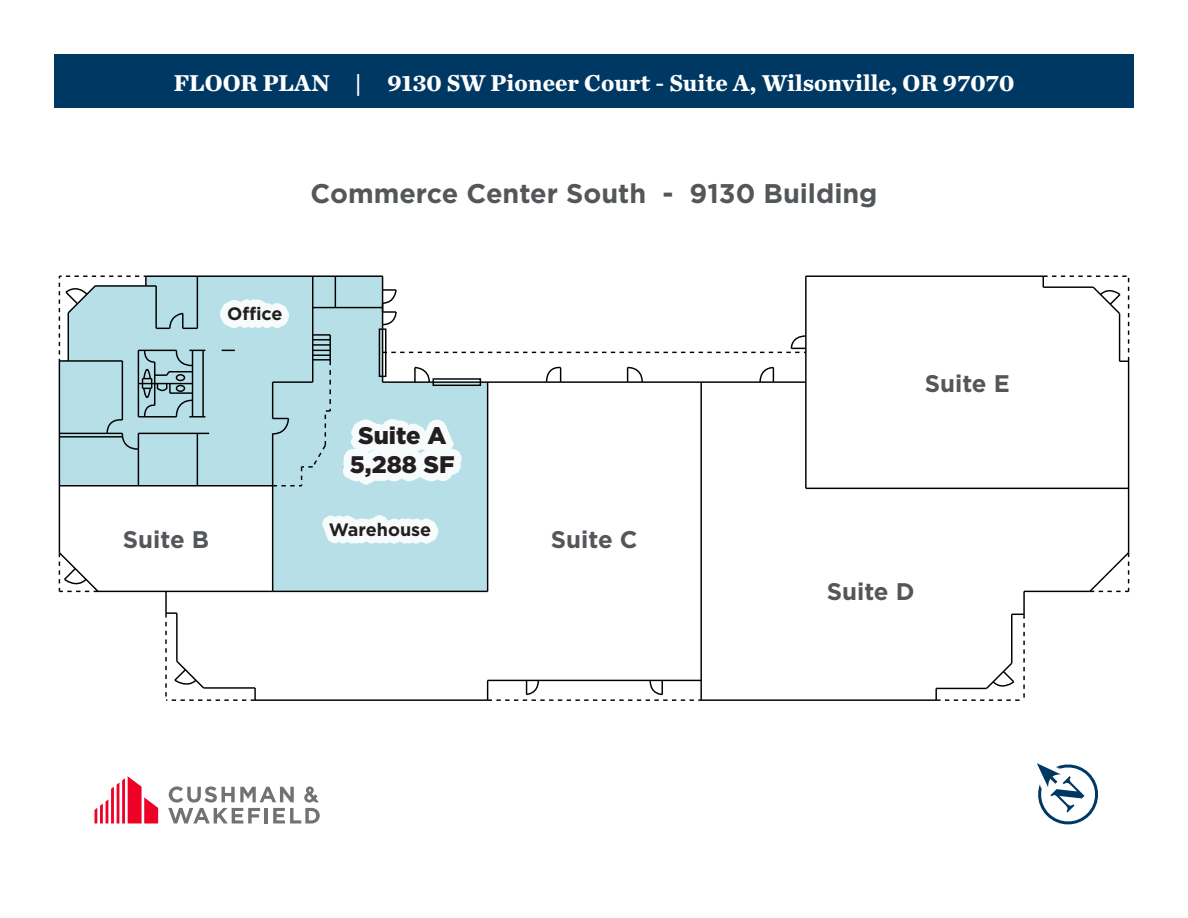
<style>
.page{position:relative;width:1188px;height:918px;background:#fff}
.page>*{position:absolute;margin:0;border:0;box-sizing:border-box;transform-origin:0 0}
.t1{font:700 27px "Gotham";color:#54575a}
.t2{font:700 24px "Chronicle Text G2";color:#fff}
.t3{font:700 24px "Gotham";color:#54575a}
.t4{font:900 24px "Gotham";color:#231f20}
.t5{font:700 18px "Gotham";color:#231f20}
</style>
<div class="page">
<svg style="left:60px;top:277px;width:427px;height:314px;fill:#b7dfe7"></svg>
<hr style="left:146px;top:275px;width:237px;height:2px;background:#000">
<hr style="left:138px;top:433px;width:71px;height:1px;background:#000">
<hr style="left:138px;top:433px;width:1px;height:53px;background:#000">
<svg style="left:222px;top:350px;width:13px;height:1px"></svg>
<hr style="left:312px;top:276px;width:1px;height:106px;background:#000">
<hr style="left:197px;top:433px;width:1px;height:53px;background:#000">
<hr style="left:59px;top:361px;width:1px;height:125px;background:#000">
<hr style="left:59px;top:486px;width:1px;height:67px;background:#000">
<hr style="left:272px;top:486px;width:1px;height:105px;background:#000">
<hr style="left:98px;top:591px;width:175px;height:1px;background:#000">
<hr style="left:273px;top:591px;width:215px;height:1px;background:#000">
<hr style="left:487px;top:382px;width:1px;height:209px;background:#000">
<hr style="left:429px;top:381px;width:118px;height:2px;background:#000">
<hr style="left:383px;top:381px;width:32px;height:2px;background:#000">
<hr style="left:382px;top:325px;width:1px;height:57px;background:#000">
<hr style="left:313px;top:307px;width:70px;height:1px;background:#000">
<hr style="left:335px;top:276px;width:1px;height:32px;background:#000">
<hr style="left:561px;top:381px;width:67px;height:2px;background:#000">
<hr style="left:642px;top:381px;width:118px;height:2px;background:#000">
<hr style="left:700px;top:382px;width:2px;height:318px;background:#000">
<hr style="left:701px;top:699px;width:235px;height:2px;background:#000">
<hr style="left:1023px;top:591px;width:2px;height:23px;background:#000">
<hr style="left:1024px;top:591px;width:66px;height:1px;background:#000">
<hr style="left:59px;top:485px;width:214px;height:1px;background:#000">
<hr style="left:255px;top:699px;width:233px;height:2px;background:#000">
<hr style="left:165px;top:591px;width:2px;height:22px;background:#000">
<hr style="left:1128px;top:361px;width:1px;height:192px;background:#000">
<hr style="left:806px;top:275px;width:237px;height:2px;background:#000">
<hr style="left:805px;top:276px;width:2px;height:212px;background:#000">
<hr style="left:773px;top:381px;width:33px;height:2px;background:#000">
<hr style="left:806px;top:488px;width:323px;height:1px;background:#000">
<svg style="left:1088px;top:551px;width:42px;height:42px"></svg>
<svg style="left:413px;top:366px;width:18px;height:18px"></svg>
<svg style="left:381px;top:276px;width:16px;height:50px"></svg>
<svg style="left:272px;top:334px;width:59px;height:152px;background:#aacfd7"></svg>
<svg style="left:165px;top:612px;width:91px;height:89px"></svg>
<svg style="left:487px;top:679px;width:214px;height:22px"></svg>
<svg style="left:935px;top:614px;width:90px;height:87px"></svg>
<svg style="left:1043px;top:275px;width:86px;height:87px"></svg>
<svg style="left:383px;top:335px;width:424px;height:18px"></svg>
<svg style="left:759px;top:366px;width:16px;height:17px"></svg>
<svg style="left:626px;top:366px;width:18px;height:17px"></svg>
<svg style="left:545px;top:366px;width:17px;height:17px"></svg>
<svg style="left:58px;top:551px;width:42px;height:42px"></svg>
<svg style="left:59px;top:275px;width:146px;height:176px;background:#abccd3"></svg>
<div style="left:379px;top:328px;width:7px;height:49px;border:1px solid #000"></div>
<div style="left:433px;top:378px;width:48px;height:8px;border:1px solid #000"></div>
<div style="left:322px;top:516px;width:116px;height:28px;background:#fff;opacity:.9"></div>
<div style="left:220px;top:299px;width:69px;height:29px;background:#fff;opacity:.9"></div>
<div style="left:343px;top:419px;width:119px;height:66px;background:#fff;opacity:.9"></div>
<svg style="left:1037px;top:763px;width:61px;height:62px"></svg>
<div style="left:54px;top:54px;width:1080px;height:54px;background:#003864"></div>
<svg style="left:94px;top:776px;width:64px;height:48px"></svg>
<svg style="left:168px;top:786px;width:152px;height:38px"></svg>
<p class="t2" style="left:174px;top:63px;width:842px">FLOOR PLAN | 9130 SW Pioneer Court - Suite A, Wilsonville, OR 97070</p>
<p class="t1" style="left:310px;top:175px;width:569px">Commerce Center South - 9130 Building</p>
<p class="t5" style="left:227px;top:302px;width:57px">Office</p>
<p class="t4" style="left:358px;top:419px;width:90px">Suite A</p>
<p class="t4" style="left:350px;top:448px;width:107px">5,288 SF</p>
<p class="t5" style="left:329px;top:518px;width:104px">Warehouse</p>
<p class="t3" style="left:123px;top:523px;width:88px">Suite B</p>
<p class="t3" style="left:551px;top:523px;width:88px">Suite C</p>
<p class="t3" style="left:925px;top:368px;width:87px">Suite E</p>
<p class="t3" style="left:827px;top:576px;width:89px">Suite D</p>
</div>
